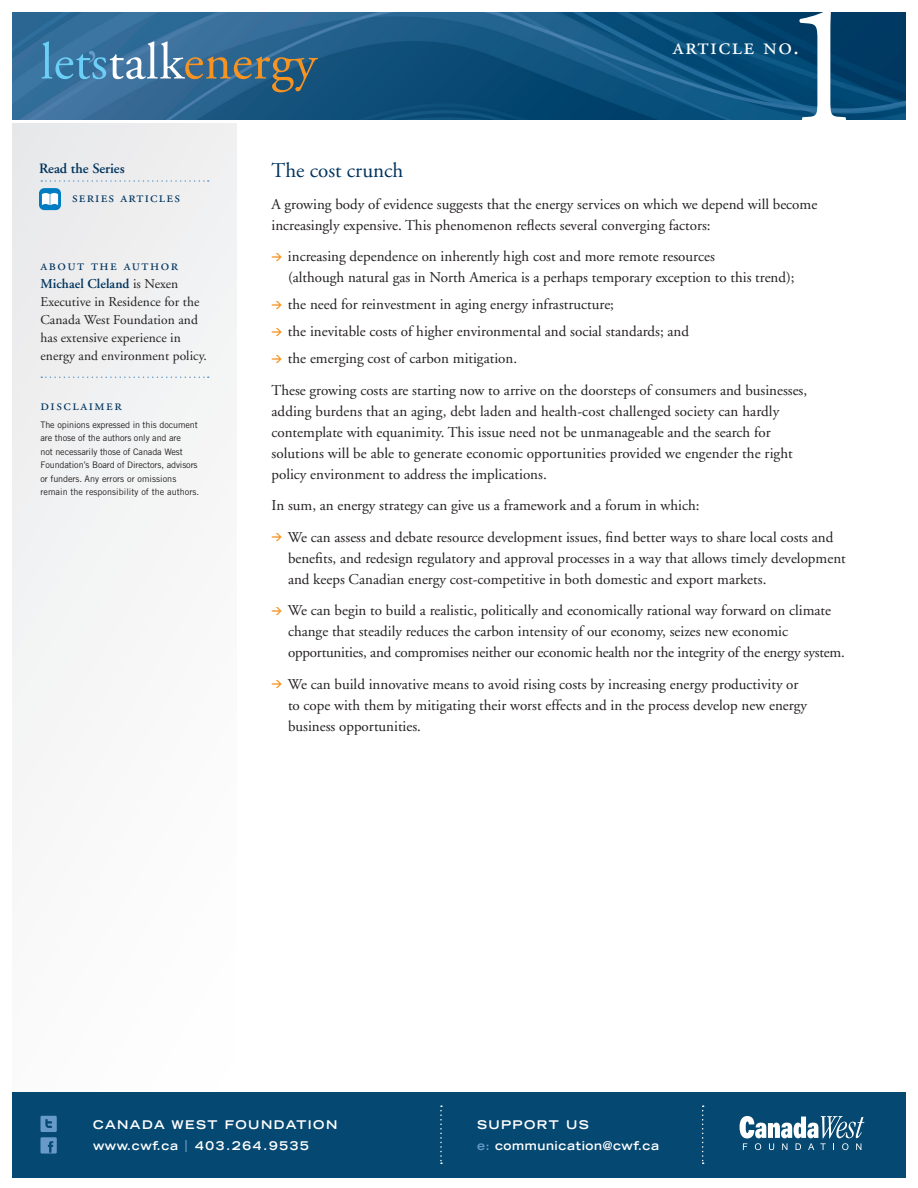
<style>
.page{position:relative;width:918px;height:1188px;background:#fff}
.page>*{position:absolute;margin:0;border:0;box-sizing:border-box;transform-origin:0 0}
.t1{font:175.5px "Adobe Garamond";color:#fff}
.t2{font:24px "Adobe Garamond Regular SC";letter-spacing:.06em;color:#fff}
._3_Header_B__Reg_14p{font:21px "Adobe Garamond";color:#00345e}
._1b_Body_Copy_Indent{font:15px/21px "Adobe Garamond";color:#231f20}
._1_Body_Copy{font:15px/21px "Adobe Garamond";color:#231f20}
.t3{font:15px "Adobe Garamond Regular SC";letter-spacing:.1em;color:#00345e}
.t4{font:15px "Adobe Garamond Regular SC";letter-spacing:.08em;color:#00345e}
.t5{font:600 14.25px "Adobe Garamond";color:#00345e}
.t6{font:13.5px/18px "Adobe Garamond";letter-spacing:.005em;color:#231f20}
.t7{font:700 expanded 12px "Trade Gothic LH";letter-spacing:.12em;color:#fff}
.t8{font:700 expanded 12px "Trade Gothic LH";letter-spacing:.14em;color:#fff}
.t9{font:700 expanded 12px "Trade Gothic LH";letter-spacing:.05em;color:#fff}
.t10{font:9px/13.5px "Trade Gothic";letter-spacing:-.01em;color:#231f20}
.s1{font-weight:600;color:#00345e}
.s2{font-family:"DIN";font-weight:700;font-size:10.5px;color:#f79321}
.s3{color:#679ac8}
</style>
<div class="page">
<div style="left:12px;top:123px;width:225px;height:1055px;background:#f5f5f6"></div>
<img style="left:12px;top:12px;width:894px;height:108px">
<div style="left:39px;top:188px;width:22px;height:22px;background:#007cc2;border-radius:5px"></div>
<svg style="left:42px;top:193px;width:16px;height:12px"></svg>
<svg style="left:41px;top:180px;width:168px;height:2px"></svg>
<svg style="left:41px;top:376px;width:168px;height:2px"></svg>
<svg style="left:42px;top:41px;width:276px;height:51px"></svg>
<div style="left:12px;top:1092px;width:894px;height:86px;background:#054871"></div>
<svg style="left:740px;top:1116px;width:124px;height:34px"></svg>
<svg style="left:702px;top:1106px;width:2px;height:58px"></svg>
<svg style="left:440px;top:1106px;width:2px;height:58px"></svg>
<div style="left:40px;top:1116px;width:17px;height:16px;background:#679ac8"></div>
<svg style="left:45px;top:1119px;width:7px;height:9px"></svg>
<div style="left:40px;top:1137px;width:17px;height:17px;background:#679ac8"></div>
<svg style="left:48px;top:1141px;width:5px;height:12px"></svg>
<p class="t5" style="left:39px;top:161px;width:87px">Read the Series</p>
<p class="t4" style="left:72px;top:189px;width:109px">series articles</p>
<p class="t3" style="left:40px;top:257px;width:139px">about the author</p>
<p class="t6" style="left:40px;top:275px;width:168px"><span class="s1">Michael Cleland</span> is Nexen<br>Executive in Residence for the<br>Canada West Foundation and has extensive experience in energy and environment policy.</p>
<p class="t3" style="left:40px;top:397px;width:83px">disclaimer</p>
<p class="t10" style="left:40px;top:418px;width:160px">The opinions expressed in this document are those of the authors only and are<br>not necessarily those of Canada West Foundation’s Board of Directors, advisors or funders. Any errors or omissions remain the responsibility of the authors.</p>
<h1 class="t1" style="left:779px;top:-28px;width:89px">1</h1>
<h2 class="t2" style="left:673px;top:33px;width:128px">article no.</h2>
<p class="_3_Header_B__Reg_14p" style="left:272px;top:159px;width:133px">The cost crunch</p>
<p class="_1_Body_Copy" style="left:272px;top:194px;width:547px">A growing body of evidence suggests that the energy services on which we depend will become increasingly expensive. This phenomenon reflects several converging factors:</p>
<p class="_1b_Body_Copy_Indent" style="left:288px;top:246px;width:508px;text-indent:-16px"><span class="s2">&gt;</span> increasing dependence on inherently high cost and more remote resources<br>(although natural gas in North America is a perhaps temporary exception to this trend);</p>
<p class="_1b_Body_Copy_Indent" style="left:272px;top:294px;width:344px"><span class="s2">&gt;</span> the need for reinvestment in aging energy infrastructure;</p>
<p class="_1b_Body_Copy_Indent" style="left:272px;top:321px;width:419px"><span class="s2">&gt;</span> the inevitable costs of higher environmental and social standards; and</p>
<p class="_1b_Body_Copy_Indent" style="left:272px;top:348px;width:247px"><span class="s2">&gt;</span> the emerging cost of carbon mitigation.</p>
<p class="_1_Body_Copy" style="left:272px;top:380px;width:537px">These growing costs are starting now to arrive on the doorsteps of consumers and businesses, adding burdens that an aging, debt laden and health-cost challenged society can hardly contemplate with equanimity. This issue need not be unmanageable and the search for solutions will be able to generate economic opportunities provided we engender the right policy environment to address the implications.</p>
<p class="_1_Body_Copy" style="left:272px;top:495px;width:430px">In sum, an energy strategy can give us a framework and a forum in which:</p>
<p class="_1b_Body_Copy_Indent" style="left:288px;top:527px;width:559px;text-indent:-16px"><span class="s2">&gt;</span> We can assess and debate resource development issues, find better ways to share local costs and benefits, and redesign regulatory and approval processes in a way that allows timely development and keeps Canadian energy cost-competitive in both domestic and export markets.</p>
<p class="_1b_Body_Copy_Indent" style="left:288px;top:600px;width:558px;text-indent:-16px"><span class="s2">&gt;</span> We can begin to build a realistic, politically and economically rational way forward on climate change that steadily reduces the carbon intensity of our economy, seizes new economic opportunities, and compromises neither our economic health nor the integrity of the energy system.</p>
<p class="_1b_Body_Copy_Indent" style="left:288px;top:674px;width:521px;text-indent:-16px"><span class="s2">&gt;</span> We can build innovative means to avoid rising costs by increasing energy productivity or to cope with them by mitigating their worst effects and in the process develop new energy business opportunities.</p>
<p class="t7" style="left:93px;top:1116px;width:246px">CANADA WEST FOUNDATION</p>
<p class="t8" style="left:93px;top:1137px;width:217px">www.cwf.ca <span class="s3">|</span> 403.264.9535</p>
<p class="t7" style="left:477px;top:1116px;width:113px">SUPPORT US</p>
<p class="t9" style="left:477px;top:1137px;width:184px"><span class="s3">e:</span> communication@cwf.ca</p>
</div>
